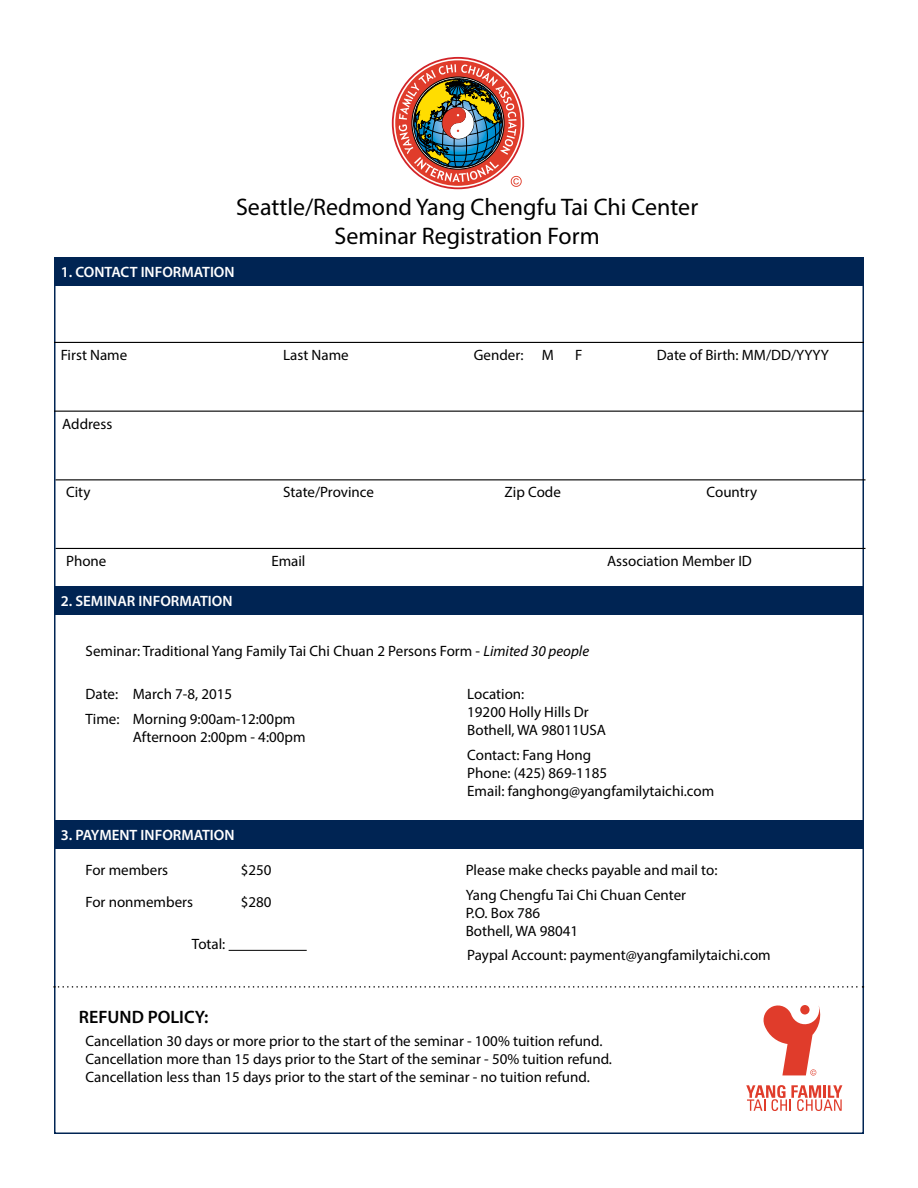
<style>
.page{position:relative;width:918px;height:1188px;background:#fff}
.page>*{position:absolute;margin:0;border:0;box-sizing:border-box;transform-origin:0 0}
.t1{font:24px/28.8px "Myriad Pro";color:#000;text-align:center}
.t2{font:600 18px "Myriad Pro";color:#000}
.t3{font:15px/18px "Myriad Pro";color:#000}
.t4{font:600 15px "Myriad Pro";color:#fff}
.s1{font-style:italic}
</style>
<div class="page">
<svg style="left:399px;top:64px;width:123px;height:123px"></svg>
<div style="left:54px;top:257px;width:810px;height:29px;background:#002453"></div>
<div style="left:54px;top:586px;width:810px;height:29px;background:#002453"></div>
<div style="left:54px;top:820px;width:810px;height:29px;background:#002453"></div>
<hr style="left:54px;top:411px;width:810px;height:1px;background:#000">
<hr style="left:56px;top:548px;width:810px;height:1px;background:#000">
<hr style="left:56px;top:479px;width:810px;height:1px;background:#000">
<hr style="left:54px;top:342px;width:810px;height:1px;background:#000">
<svg style="left:54px;top:986px;width:809px;height:2px"></svg>
<svg style="left:746px;top:1085px;width:96px;height:26px"></svg>
<svg style="left:763px;top:1005px;width:58px;height:71px"></svg>
<hr style="left:229px;top:950px;width:78px;height:1px;background:#000">
<h1 class="t1" style="left:236px;top:192px;width:464px">Seattle/Redmond Yang Chengfu Tai Chi Center<br>Seminar Registration Form</h1>
<p class="t4" style="left:61px;top:263px;width:175px">1. CONTACT INFORMATION</p>
<p class="t3" style="left:61px;top:346px;width:68px">First Name</p>
<p class="t3" style="left:283px;top:346px;width:67px">Last Name</p>
<p class="t3" style="left:474px;top:346px;width:81px">Gender: M</p>
<p class="t3" style="left:575px;top:346px;width:9px">F</p>
<p class="t3" style="left:657px;top:346px;width:173px">Date of Birth: MM/DD/YYYY</p>
<p class="t3" style="left:62px;top:414px;width:52px">Address</p>
<p class="t3" style="left:66px;top:483px;width:26px">City</p>
<p class="t3" style="left:283px;top:483px;width:92px">State/Province</p>
<p class="t3" style="left:505px;top:483px;width:58px">Zip Code</p>
<p class="t3" style="left:707px;top:483px;width:52px">Country</p>
<p class="t3" style="left:66px;top:551px;width:42px">Phone</p>
<p class="t3" style="left:271px;top:551px;width:36px">Email</p>
<p class="t3" style="left:607px;top:551px;width:146px">Association Member ID</p>
<p class="t4" style="left:61px;top:592px;width:173px">2. SEMINAR INFORMATION</p>
<p class="t3" style="left:86px;top:642px;width:505px">Seminar: Traditional Yang Family Tai Chi Chuan 2 Persons Form - <span class="s1">Limited 30 people</span></p>
<p class="t3" style="left:86px;top:682px;width:211px;line-height:24.8px">Date: March 7-8, 2015<br>Time: Morning 9:00am-12:00pm</p>
<p class="t3" style="left:133px;top:728px;width:174px">Afternoon 2:00pm - 4:00pm</p>
<p class="t3" style="left:467px;top:685px;width:140px">Location:<br>19200 Holly Hills Dr<br>Bothell, WA 98011USA</p>
<p class="t3" style="left:467px;top:746px;width:249px">Contact: Fang Hong<br>Phone: (425) 869-1185<br>Email: fanghong@yangfamilytaichi.com</p>
<p class="t4" style="left:61px;top:826px;width:175px">3. PAYMENT INFORMATION</p>
<p class="t3" style="left:86px;top:861px;width:84px">For members</p>
<p class="t3" style="left:241px;top:861px;width:32px">$250</p>
<p class="t3" style="left:86px;top:892px;width:109px">For nonmembers</p>
<p class="t3" style="left:241px;top:892px;width:32px">$280</p>
<p class="t3" style="left:192px;top:935px;width:35px">Total:</p>
<p class="t3" style="left:466px;top:857px;width:253px;line-height:24.8px">Please make checks payable and mail to:<br>Yang Chengfu Tai Chi Chuan Center</p>
<p class="t3" style="left:466px;top:904px;width:114px">P.O. Box 786<br>Bothell, WA 98041</p>
<p class="t3" style="left:467px;top:946px;width:305px">Paypal Account: payment@yangfamilytaichi.com</p>
<p class="t2" style="left:79px;top:1005px;width:131px">REFUND POLICY:</p>
<p class="t3" style="left:86px;top:1031px;width:528px">Cancellation 30 days or more prior to the start of the seminar - 100% tuition refund.<br>Cancellation more than 15 days prior to the Start of the seminar - 50% tuition refund.<br>Cancellation less than 15 days prior to the start of the seminar - no tuition refund.</p>
</div>
